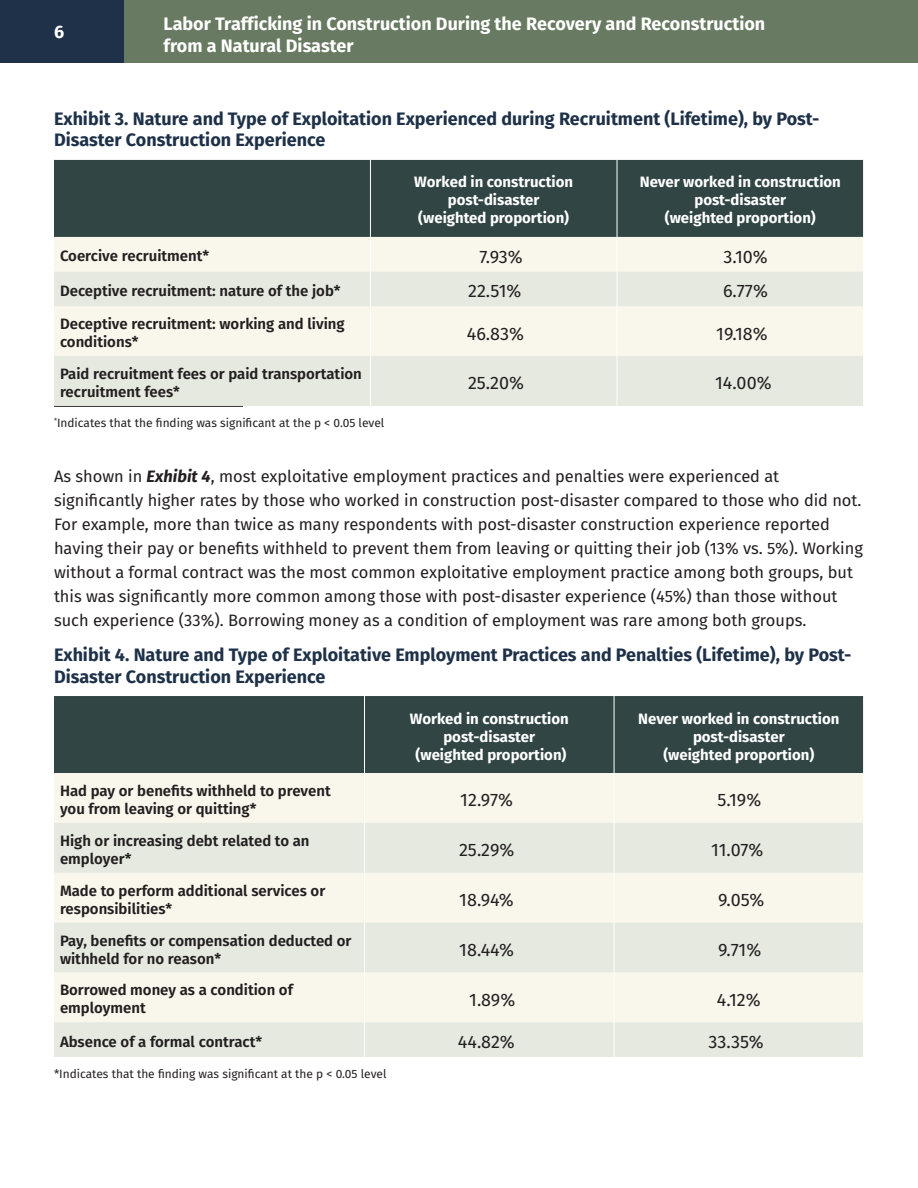
<style>
.page{position:relative;width:918px;height:1188px;background:#fff}
.page>*{position:absolute;margin:0;border:0;box-sizing:border-box;transform-origin:0 0}
.t1{font:700 18px/21.6px "Fira Sans";color:#1e3148}
.t2{font:18px "Fira Sans";color:#231f20}
.t3{font:700 18px/21.6px "Fira Sans";color:#fff}
.t4{font:16.5px/24px "Fira Sans";color:#231f20}
.t5{font:600 15px/18px "Fira Sans";color:#231f20}
.t6{font:700 15px/18px "Fira Sans";color:#fff;text-align:center}
.t7{font:12px "Fira Sans";color:#231f20}
.s1{font-weight:700;font-style:italic}
</style>
<div class="page">
<div style="left:0;top:0;width:124px;height:62px;background:#1e3148"></div>
<div style="left:124px;top:0;width:794px;height:62px;background:#687a61"></div>
<hr style="left:54px;top:405px;width:189px;height:2px;background:#231f20">
<div style="left:54px;top:160px;width:809px;height:77px;background:#314544"></div>
<div style="left:54px;top:237px;width:809px;height:35px;background:#f9f6ec"></div>
<svg style="left:54px;top:272px;width:809px;height:134px;background:#ecede4"></svg>
<hr style="left:370px;top:160px;width:1px;height:77px;background:#fff">
<hr style="left:617px;top:160px;width:1px;height:77px;background:#fff">
<hr style="left:370px;top:237px;width:1px;height:35px;background:#fff">
<hr style="left:617px;top:237px;width:1px;height:35px;background:#fff">
<hr style="left:370px;top:272px;width:1px;height:34px;background:#fff">
<hr style="left:617px;top:272px;width:1px;height:34px;background:#fff">
<hr style="left:370px;top:306px;width:1px;height:50px;background:#fff">
<hr style="left:617px;top:306px;width:1px;height:50px;background:#fff">
<hr style="left:370px;top:356px;width:1px;height:50px;background:#fff">
<hr style="left:617px;top:356px;width:1px;height:50px;background:#fff">
<div style="left:54px;top:696px;width:809px;height:77px;background:#314544"></div>
<div style="left:54px;top:773px;width:809px;height:50px;background:#f9f6ec"></div>
<svg style="left:54px;top:823px;width:809px;height:234px;background:#edeee5"></svg>
<hr style="left:364px;top:696px;width:1px;height:77px;background:#fff">
<hr style="left:614px;top:696px;width:1px;height:77px;background:#fff">
<hr style="left:364px;top:773px;width:1px;height:50px;background:#fff">
<hr style="left:614px;top:773px;width:1px;height:50px;background:#fff">
<hr style="left:364px;top:823px;width:1px;height:50px;background:#fff">
<hr style="left:614px;top:823px;width:1px;height:50px;background:#fff">
<hr style="left:364px;top:873px;width:1px;height:50px;background:#fff">
<hr style="left:614px;top:873px;width:1px;height:50px;background:#fff">
<hr style="left:364px;top:923px;width:1px;height:49px;background:#fff">
<hr style="left:614px;top:923px;width:1px;height:49px;background:#fff">
<hr style="left:364px;top:972px;width:1px;height:50px;background:#fff">
<hr style="left:614px;top:972px;width:1px;height:50px;background:#fff">
<hr style="left:364px;top:1022px;width:1px;height:35px;background:#fff">
<hr style="left:614px;top:1022px;width:1px;height:35px;background:#fff">
<p class="t3" style="left:54px;top:19px;width:12px">6</p>
<p class="t3" style="left:164px;top:12px;width:603px">Labor Trafficking in Construction During the Recovery and Reconstruction from a Natural Disaster</p>
<p class="t1" style="left:54px;top:107px;width:767px">Exhibit 3. Nature and Type of Exploitation Experienced during Recruitment (Lifetime), by Post-<br>Disaster Construction Experience</p>
<p class="t6" style="left:414px;top:172px;width:160px">Worked in construction post-disaster (weighted proportion)</p>
<p class="t6" style="left:640px;top:172px;width:203px">Never worked in construction post-disaster<br>(weighted proportion)</p>
<p class="t5" style="left:60px;top:246px;width:151px">Coercive recruitment*</p>
<p class="t2" style="left:480px;top:243px;width:45px">7.93%</p>
<p class="t2" style="left:724px;top:243px;width:46px">3.10%</p>
<p class="t5" style="left:60px;top:281px;width:282px">Deceptive recruitment: nature of the job*</p>
<p class="t2" style="left:468px;top:277px;width:55px">22.51%</p>
<p class="t2" style="left:723px;top:277px;width:46px">6.77%</p>
<p class="t5" style="left:60px;top:314px;width:286px">Deceptive recruitment: working and living conditions*</p>
<p class="t2" style="left:467px;top:320px;width:59px">46.83%</p>
<p class="t2" style="left:716px;top:320px;width:53px">19.18%</p>
<p class="t5" style="left:60px;top:364px;width:303px">Paid recruitment fees or paid transportation recruitment fees*</p>
<p class="t2" style="left:468px;top:370px;width:58px">25.20%</p>
<p class="t2" style="left:715px;top:370px;width:58px">14.00%</p>
<p class="t7" style="left:54px;top:414px;width:332px"><sup>*</sup>Indicates that the finding was significant at the p &lt; 0.05 level</p>
<p class="t4" style="left:54px;top:464px;width:810px">As shown in <span class="s1">Exhibit 4</span>, most exploitative employment practices and penalties were experienced at significantly higher rates by those who worked in construction post-disaster compared to those who did not.<br>For example, more than twice as many respondents with post-disaster construction experience reported having their pay or benefits withheld to prevent them from leaving or quitting their job (13% vs. 5%). Working without a formal contract was the most common exploitative employment practice among both groups, but this was significantly more common among those with post-disaster experience (45%) than those without such experience (33%). Borrowing money as a condition of employment was rare among both groups.</p>
<p class="t1" style="left:54px;top:643px;width:799px">Exhibit 4. Nature and Type of Exploitative Employment Practices and Penalties (Lifetime), by Post-<br>Disaster Construction Experience</p>
<p class="t6" style="left:410px;top:708px;width:160px">Worked in construction post-disaster (weighted proportion)</p>
<p class="t6" style="left:638px;top:708px;width:203px">Never worked in construction post-disaster<br>(weighted proportion)</p>
<p class="t5" style="left:60px;top:781px;width:272px">Had pay or benefits withheld to prevent you from leaving or quitting*</p>
<p class="t2" style="left:460px;top:787px;width:54px">12.97%</p>
<p class="t2" style="left:718px;top:787px;width:45px">5.19%</p>
<p class="t5" style="left:60px;top:831px;width:251px">High or increasing debt related to an employer*</p>
<p class="t2" style="left:459px;top:836px;width:57px">25.29%</p>
<p class="t2" style="left:711px;top:836px;width:54px">11.07%</p>
<p class="t5" style="left:60px;top:881px;width:267px">Made to perform additional services or responsibilities*</p>
<p class="t2" style="left:459px;top:886px;width:56px">18.94%</p>
<p class="t2" style="left:718px;top:886px;width:48px">9.05%</p>
<p class="t5" style="left:60px;top:930px;width:293px">Pay, benefits or compensation deducted or withheld for no reason*</p>
<p class="t2" style="left:459px;top:936px;width:56px">18.44%</p>
<p class="t2" style="left:718px;top:936px;width:45px">9.71%</p>
<p class="t5" style="left:60px;top:980px;width:235px">Borrowed money as a condition of employment</p>
<p class="t2" style="left:469px;top:986px;width:48px">1.89%</p>
<p class="t2" style="left:717px;top:986px;width:45px">4.12%</p>
<p class="t5" style="left:60px;top:1032px;width:204px">Absence of a formal contract*</p>
<p class="t2" style="left:458px;top:1028px;width:58px">44.82%</p>
<p class="t2" style="left:709px;top:1028px;width:56px">33.35%</p>
<p class="t7" style="left:54px;top:1065px;width:334px">*Indicates that the finding was significant at the p &lt; 0.05 level</p>
</div>
